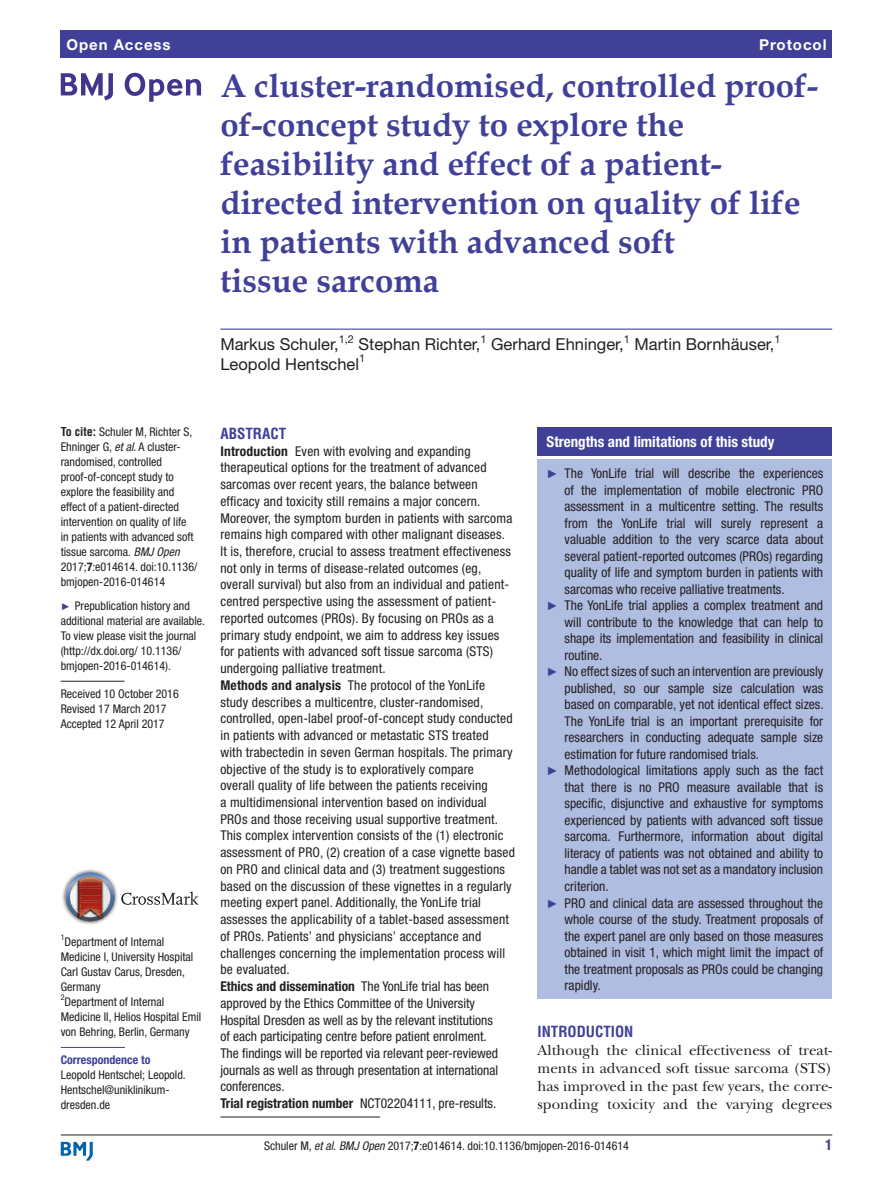
<style>
.page{position:relative;width:893px;height:1191px;background:#fff}
.page>*{position:absolute;margin:0;border:0;box-sizing:border-box;transform-origin:0 0}
.t1{font:700 33px/39px "Book Antiqua";color:#414099}
.t2{font:16.5px "Helvetica Neue LT Std";color:#231f20}
.t3{font:15px/18px "New Baskerville";color:#231f20;text-align:justify}
.t4{font:700 condensed 15px "Helvetica Neue LT Std";color:#fff}
.t5{font:700 15px "Helvetica Neue LT Std";letter-spacing:.065em;color:#fff}
.t6{font:700 condensed 15px "Helvetica LT Std";color:#414099}
.t7{font:700 condensed 15px "Helvetica";color:#414099}
.t8{font:700 condensed 15px "Helvetica Neue LT Std";color:#414099}
.t9{font:condensed 13.5px/16.8px "Helvetica Neue LT Std";color:#231f20}
.t10{font:condensed 12px/15px "Helvetica Neue LT Std";color:#231f20}
.t11{font:700 condensed 12px "Helvetica Neue LT Std";color:#414099}
.t12{font:10.95px "Helvetica Neue LT Std";color:#231f20}
.t13{font:condensed 7.95px "Helvetica Neue LT Std";color:#231f20}
.s1{font-family:"Helvetica LT Std";font-weight:700}
.s2{font-style:italic}
.s3{font-weight:700}
.s4{font-family:"Arial";font-stretch:normal;font-size:9.75px;color:#414099}
.s5{font-family:"Arial";font-stretch:normal;font-size:12px;color:#414099}
</style>
<div class="page">
<hr style="left:61px;top:1134px;width:771px;height:1px;background:#231f20">
<svg style="left:61px;top:1141px;width:32px;height:19px"></svg>
<div style="left:61px;top:31px;width:771px;height:27px;background:#414099"></div>
<hr style="left:220px;top:1116px;width:160px;height:1px;background:#231f20">
<hr style="left:220px;top:328px;width:612px;height:2px;background:#414099">
<hr style="left:61px;top:681px;width:64px;height:1px;background:#231f20">
<hr style="left:61px;top:1047px;width:64px;height:1px;background:#414099">
<svg style="left:61px;top:73px;width:52px;height:27px"></svg>
<svg style="left:125px;top:73px;width:76px;height:29px"></svg>
<img style="left:62px;top:869px;width:55px;height:55px">
<svg style="left:66px;top:872px;width:49px;height:49px;background:#a78588"></svg>
<svg style="left:121px;top:891px;width:78px;height:13px"></svg>
<div style="left:538px;top:427px;width:294px;height:28px;background:#414099"></div>
<div style="left:538px;top:460px;width:294px;height:539px;background:#afbde1"></div>
<p class="t5" style="left:66px;top:35px;width:106px">Open Access</p>
<p class="t5" style="left:759px;top:35px;width:69px">Protocol</p>
<h1 class="t1" style="left:220px;top:66px;width:599px">A cluster-randomised, controlled proof&shy;of-concept study to explore the feasibility and effect of a patient&shy;directed intervention on quality of life in patients with advanced soft<br>tissue sarcoma</h1>
<p class="t2" style="left:220px;top:335px;width:120px">Markus Schuler,</p>
<p class="t12" style="left:339px;top:332px;width:17px">1,2</p>
<p class="t2" style="left:358px;top:335px;width:123px">Stephan Richter,</p>
<p class="t12" style="left:480px;top:332px;width:8px">1</p>
<p class="t2" style="left:491px;top:335px;width:134px">Gerhard Ehninger,</p>
<p class="t12" style="left:624px;top:332px;width:8px">1</p>
<p class="t2" style="left:634px;top:335px;width:141px">Martin Bornhäuser,</p>
<p class="t12" style="left:774px;top:332px;width:8px">1</p>
<p class="t2" style="left:220px;top:354px;width:140px">Leopold Hentschel</p>
<p class="t12" style="left:359px;top:352px;width:8px">1</p>
<p class="t10" style="left:61px;top:424px;width:138px"><span class="s1">TO CITE:</span> Schuler M, Richter S,<br>Ehninger G, <span class="s2">et al</span>. A cluster&shy;randomised, controlled proof-of-concept study to explore the feasibility and effect of a patient-directed intervention on quality of life in patients with advanced soft tissue sarcoma. <span class="s2">BMJ Open<br></span>2017;<span class="s3">7</span>:e014614. doi:10.1136/ bmjopen-2016-014614</p>
<p class="t10" style="left:61px;top:598px;width:146px"><span class="s4">►</span> Prepublication history and additional material are available.<br>To view please visit the journal (http://dx.doi.org/ 10.1136/ bmjopen-2016-014614).</p>
<p class="t10" style="left:61px;top:686px;width:120px">Received 10 October 2016<br>Revised 17 March 2017<br>Accepted 12 April 2017</p>
<p class="t13" style="left:61px;top:933px;width:5px">1</p>
<p class="t10" style="left:61px;top:934px;width:142px;text-indent:4px">Department of Internal<br>Medicine I, University Hospital<br>Carl Gustav Carus, Dresden,<br>Germany<br><sup>2</sup>Department of Internal<br>Medicine II, Helios Hospital Emil von Behring, Berlin, Germany</p>
<p class="t11" style="left:61px;top:1052px;width:91px">Correspondence to</p>
<p class="t10" style="left:61px;top:1067px;width:127px">Leopold Hentschel; Leopold.<br>Hentschel@uniklinikum&shy;dresden.de</p>
<p class="t7" style="left:220px;top:424px;width:67px">ABSTRACT</p>
<p class="t9" style="left:220px;top:442px;width:296px"><span class="s3">Introduction</span> Even with evolving and expanding therapeutical options for the treatment of advanced sarcomas over recent years, the balance between efficacy and toxicity still remains a major concern.<br>Moreover, the symptom burden in patients with sarcoma remains high compared with other malignant diseases.<br>It is, therefore, crucial to assess treatment effectiveness not only in terms of disease-related outcomes (eg, overall survival) but also from an individual and patient&shy;centred perspective using the assessment of patient&shy;reported outcomes (PROs). By focusing on PROs as a primary study endpoint, we aim to address key issues for patients with advanced soft tissue sarcoma (STS) undergoing palliative treatment.<br><span class="s3">Methods and analysis</span> The protocol of the YonLife study describes a multicentre, cluster-randomised, controlled, open-label proof-of-concept study conducted in patients with advanced or metastatic STS treated<br>with trabectedin in seven German hospitals. The primary objective of the study is to exploratively compare<br>overall quality of life between the patients receiving<br>a multidimensional intervention based on individual PROs and those receiving usual supportive treatment.<br>This complex intervention consists of the (1) electronic assessment of PRO, (2) creation of a case vignette based on PRO and clinical data and (3) treatment suggestions based on the discussion of these vignettes in a regularly meeting expert panel. Additionally, the YonLife trial assesses the applicability of a tablet-based assessment of PROs. Patients’ and physicians’ acceptance and challenges concerning the implementation process will be evaluated.<br><span class="s3">Ethics and dissemination</span> The YonLife trial has been approved by the Ethics Committee of the University Hospital Dresden as well as by the relevant institutions<br>of each participating centre before patient enrolment.<br>The findings will be reported via relevant peer-reviewed journals as well as through presentation at international conferences.<br><span class="s3">Trial registration number</span> NCT02204111, pre-results.</p>
<p class="t4" style="left:547px;top:432px;width:229px">Strengths and limitations of this study</p>
<p class="t9" style="left:547px;top:465px;width:278px"><span class="s5">►</span> The YonLife trial will describe the experiences</p>
<p class="t9" style="left:565px;top:481px;width:260px">of the implementation of mobile electronic PRO</p>
<p class="t9" style="left:565px;top:498px;width:260px">assessment in a multicentre setting. The results</p>
<p class="t9" style="left:565px;top:514px;width:260px">from the YonLife trial will surely represent a</p>
<p class="t9" style="left:565px;top:531px;width:260px">valuable addition to the very scarce data about</p>
<p class="t9" style="left:565px;top:547px;width:260px">several patient-reported outcomes (PROs) regarding</p>
<p class="t9" style="left:565px;top:564px;width:260px">quality of life and symptom burden in patients with</p>
<p class="t9" style="left:565px;top:580px;width:222px">sarcomas who receive palliative treatments.</p>
<p class="t9" style="left:547px;top:597px;width:278px"><span class="s5">►</span> The YonLife trial applies a complex treatment and</p>
<p class="t9" style="left:565px;top:613px;width:260px">will contribute to the knowledge that can help to</p>
<p class="t9" style="left:565px;top:630px;width:260px">shape its implementation and feasibility in clinical</p>
<p class="t9" style="left:565px;top:646px;width:39px">routine.</p>
<p class="t9" style="left:547px;top:663px;width:278px"><span class="s5">►</span> No effect sizes of such an intervention are previously</p>
<p class="t9" style="left:565px;top:679px;width:260px">published, so our sample size calculation was</p>
<p class="t9" style="left:565px;top:696px;width:261px">based on comparable, yet not identical effect sizes.</p>
<p class="t9" style="left:565px;top:712px;width:260px">The YonLife trial is an important prerequisite for</p>
<p class="t9" style="left:565px;top:729px;width:260px">researchers in conducting adequate sample size</p>
<p class="t9" style="left:565px;top:745px;width:196px">estimation for future randomised trials.</p>
<p class="t9" style="left:547px;top:762px;width:278px"><span class="s5">►</span> Methodological limitations apply such as the fact</p>
<p class="t9" style="left:565px;top:778px;width:260px">that there is no PRO measure available that is</p>
<p class="t9" style="left:565px;top:795px;width:260px">specific, disjunctive and exhaustive for symptoms</p>
<p class="t9" style="left:565px;top:811px;width:260px">experienced by patients with advanced soft tissue</p>
<p class="t9" style="left:565px;top:828px;width:260px">sarcoma. Furthermore, information about digital</p>
<p class="t9" style="left:565px;top:844px;width:260px">literacy of patients was not obtained and ability to</p>
<p class="t9" style="left:565px;top:861px;width:260px">handle a tablet was not set as a mandatory inclusion</p>
<p class="t9" style="left:565px;top:877px;width:46px">criterion.</p>
<p class="t9" style="left:547px;top:894px;width:278px"><span class="s5">►</span> PRO and clinical data are assessed throughout the</p>
<p class="t9" style="left:565px;top:910px;width:260px">whole course of the study. Treatment proposals of</p>
<p class="t9" style="left:565px;top:927px;width:260px">the expert panel are only based on those measures</p>
<p class="t9" style="left:565px;top:943px;width:260px">obtained in visit 1, which might limit the impact of</p>
<p class="t9" style="left:565px;top:960px;width:260px">the treatment proposals as PROs could be changing</p>
<p class="t9" style="left:565px;top:976px;width:38px">rapidly.</p>
<p class="t6" style="left:538px;top:1022px;width:97px">INTRODUCTION</p>
<p class="t3" style="left:538px;top:1041px;width:296px">Although the clinical effectiveness of treat&shy;ments in advanced soft tissue sarcoma (STS) has improved in the past few years, the corre&shy;sponding toxicity and the varying degrees</p>
<p class="t10" style="left:264px;top:1137px;width:366px">Schuler M, <span class="s2">et al</span>. <span class="s2">BMJ Open</span> 2017;<span class="s3">7</span>:e014614. doi:10.1136/bmjopen-2016-014614</p>
<p class="t8" style="left:825px;top:1135px;width:9px">1</p>
</div>
